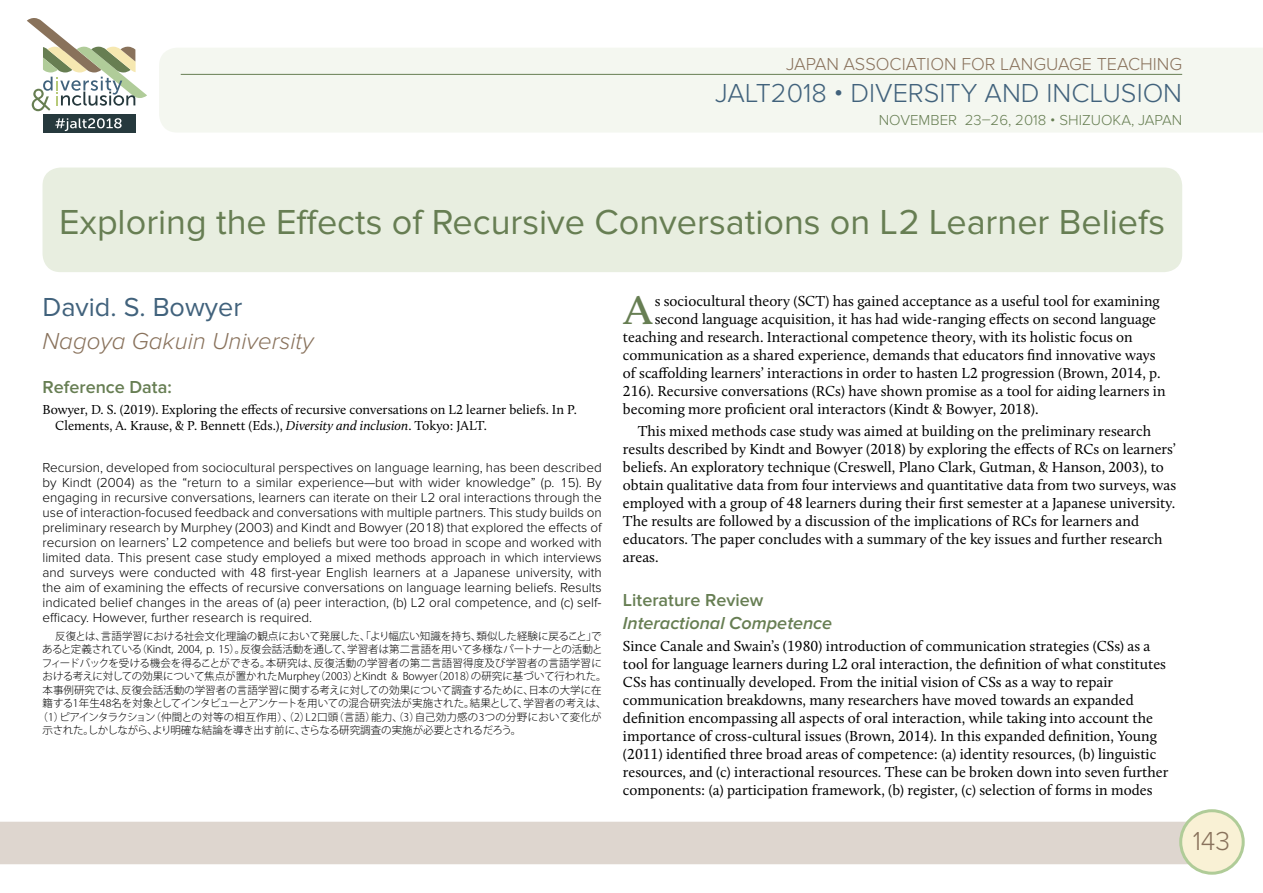
<style>
.page{position:relative;width:1263px;height:893px;background:#fff}
.page>*{position:absolute;margin:0;border:0;box-sizing:border-box;transform-origin:0 0}
.t1{font:600 41.85px "Calluna";color:#677e53;scale:1.1 1}
.t2{font:36px "Proxima Nova";color:#677e53}
.t3{font:300 27px "Proxima Nova";color:#41627c}
.t4{font:27px "Proxima Nova";color:#41627c}
.t5{font:300 27px "Proxima Nova";color:#89725c}
.t6{font:italic 300 24px "Proxima Nova";color:#89725c}
.t7{font:300 18px "Proxima Nova";color:#89725c}
.t8{font:600 18px "Proxima Nova";color:#677e53}
.t9{font:italic 600 18px "Proxima Nova";color:#677e53}
.t10{font:15px/18px "Calluna";color:#000}
.t11{font:300 15px "Proxima Nova";color:#677e53}
.t12{font:300 13.5px/15px "Proxima Nova";color:#000;text-align:justify}
.t13{font:13.5px/16.5px "Calluna";color:#000}
.t14{font:300 10.5px "Koz Go Pr 6 N";color:#000}
.t15{font:300 10.5px "Koz Go Pr 6 N";letter-spacing:.025em;color:#000}
.t16{font:300 10.5px "Koz Go Pr 6 N";letter-spacing:-.025em;color:#000}
.t17{font:300 10.5px "Koz Go Pr 6 N";letter-spacing:-.02em;color:#000}
.s1{font-style:italic}
</style>
<div class="page">
<div style="left:159px;top:48px;width:1104px;height:84px;background:#f4f7f0"></div>
<div style="left:0;top:822px;width:1190px;height:42px;background:#ded6cf"></div>
<hr style="left:181px;top:74px;width:1001px;height:1px;background:#677e53">
<div style="left:1181px;top:811px;width:62px;height:62px;background:#f9f1d5;border-radius:50%"></div>
<div style="left:1179px;top:809px;width:66px;height:66px;border:3px solid #b0cc98;border-radius:50%"></div>
<div style="left:43px;top:115px;width:92px;height:18px;background:#26393d"></div>
<svg style="left:55px;top:118px;width:67px;height:13px"></svg>
<svg style="left:27px;top:18px;width:120px;height:93px"></svg>
<div style="left:43px;top:168px;width:1139px;height:104px;background:#e8eee0;border-radius:18px"></div>
<p class="t7" style="left:786px;top:54px;width:397px">JAPAN ASSOCIATION FOR LANGUAGE TEACHING</p>
<h3 class="t3" style="left:715px;top:78px;width:468px">JALT2018 • DIVERSITY AND INCLUSION</h3>
<p class="t11" style="left:879px;top:111px;width:305px">NOVEMBER 23–26, 2018 • SHIZUOKA, JAPAN</p>
<h2 class="t2" style="left:59px;top:201px;width:1107px">Exploring the Effects of Recursive Conversations on L2 Learner Beliefs</h2>
<h3 class="t4" style="left:43px;top:291px;width:201px">David. S. Bowyer</h3>
<h3 class="t6" style="left:43px;top:327px;width:273px">Nagoya Gakuin University</h3>
<p class="t8" style="left:43px;top:377px;width:131px">Reference Data:</p>
<p class="t13" style="left:55px;top:401px;width:523px;text-indent:-13px">Bowyer, D. S. (2019). Exploring the effects of recursive conversations on L2 learner beliefs. In P.<br>Clements, A. Krause, &amp; P. Bennett (Eds.), <span class="s1">Diversity and inclusion</span>. Tokyo: JALT.</p>
<p class="t12" style="left:43px;top:460px;width:561px">Recursion, developed from sociocultural perspectives on language learning, has been described by Kindt (2004) as the “return to a similar experience—but with wider knowledge” (p. 15). By engaging in recursive conversations, learners can iterate on their L2 oral interactions through the use of interaction-focused feedback and conversations with multiple partners. This study builds on preliminary research by Murphey (2003) and Kindt and Bowyer (2018) that explored the effects of recursion on learners’ L2 competence and beliefs but were too broad in scope and worked with limited data. This present case study employed a mixed methods approach in which interviews and surveys were conducted with 48 first-year English learners at a Japanese university, with the aim of examining the effects of recursive conversations on language learning beliefs. Results indicated belief changes in the areas of (a) peer interaction, (b) L2 oral competence, and (c) self&shy;efficacy. However, further research is required.</p>
<p class="t14" style="left:55px;top:630px;width:548px">反復とは、言語学習における社会文化理論の観点において発展した、「より幅広い知識を持ち、類似した経験に戻ること」で</p>
<p class="t14" style="left:42px;top:643px;width:562px">あると定義されている（Kindt, 2004, p. 15）。反復会話活動を通して、学習者は第二言語を用いて多様なパートナーとの活動と</p>
<p class="t14" style="left:42px;top:657px;width:561px">フィードバックを受ける機会を得ることができる。本研究は、反復活動の学習者の第二言語習得度及び学習者の言語学習に</p>
<p class="t14" style="left:43px;top:670px;width:566px">おける考えに対しての効果について焦点が置かれたMurphey（2003）とKindt &amp; Bowyer（2018）の研究に基づいて行われた。</p>
<p class="t14" style="left:43px;top:684px;width:561px">本事例研究では、反復会話活動の学習者の言語学習に関する考えに対しての効果について調査するために、日本の大学に在</p>
<p class="t16" style="left:43px;top:697px;width:566px">籍する1年生48名を対象としてインタビューとアンケートを用いての混合研究法が実施された。結果として、学習者の考えは、</p>
<p class="t15" style="left:37px;top:711px;width:566px">（1）ピアインタラクション（仲間との対等の相互作用）、（2）L2口頭（言語）能力、（3）自己効力感の3つの分野において変化が</p>
<p class="t17" style="left:43px;top:724px;width:480px">示された。しかしながら、より明確な結論を導き出す前に、さらなる研究調査の実施が必要とされるだろう。</p>
<h1 class="t1" style="left:624px;top:284px;width:28px">A</h1>
<p class="t10" style="left:655px;top:291px;width:507px">s sociocultural theory (SCT) has gained acceptance as a useful tool for examining</p>
<p class="t10" style="left:655px;top:309px;width:503px">second language acquisition, it has had wide-ranging effects on second language</p>
<p class="t10" style="left:623px;top:327px;width:511px">teaching and research. Interactional competence theory, with its holistic focus on</p>
<p class="t10" style="left:623px;top:345px;width:534px">communication as a shared experience, demands that educators find innovative ways</p>
<p class="t10" style="left:623px;top:363px;width:539px">of scaffolding learners’ interactions in order to hasten L2 progression (Brown, 2014, p.</p>
<p class="t10" style="left:623px;top:381px;width:544px">216). Recursive conversations (RCs) have shown promise as a tool for aiding learners in</p>
<p class="t10" style="left:623px;top:399px;width:417px">becoming more proficient oral interactors (Kindt &amp; Bowyer, 2018).</p>
<p class="t10" style="left:623px;top:422px;width:555px;text-indent:15px">This mixed methods case study was aimed at building on the preliminary research results described by Kindt and Bowyer (2018) by exploring the effects of RCs on learners’ beliefs. An exploratory technique (Creswell, Plano Clark, Gutman, &amp; Hanson, 2003), to obtain qualitative data from four interviews and quantitative data from two surveys, was employed with a group of 48 learners during their first semester at a Japanese university.<br>The results are followed by a discussion of the implications of RCs for learners and educators. The paper concludes with a summary of the key issues and further research areas.</p>
<p class="t8" style="left:623px;top:590px;width:142px">Literature Review</p>
<p class="t9" style="left:623px;top:612px;width:211px">Interactional Competence</p>
<p class="t10" style="left:623px;top:637px;width:547px">Since Canale and Swain’s (1980) introduction of communication strategies (CSs) as a tool for language learners during L2 oral interaction, the definition of what constitutes CSs has continually developed. From the initial vision of CSs as a way to repair communication breakdowns, many researchers have moved towards an expanded definition encompassing all aspects of oral interaction, while taking into account the importance of cross-cultural issues (Brown, 2014). In this expanded definition, Young (2011) identified three broad areas of competence: (a) identity resources, (b) linguistic resources, and (c) interactional resources. These can be broken down into seven further components: (a) participation framework, (b) register, (c) selection of forms in modes</p>
<h3 class="t5" style="left:1193px;top:825px;width:39px">143</h3>
</div>
